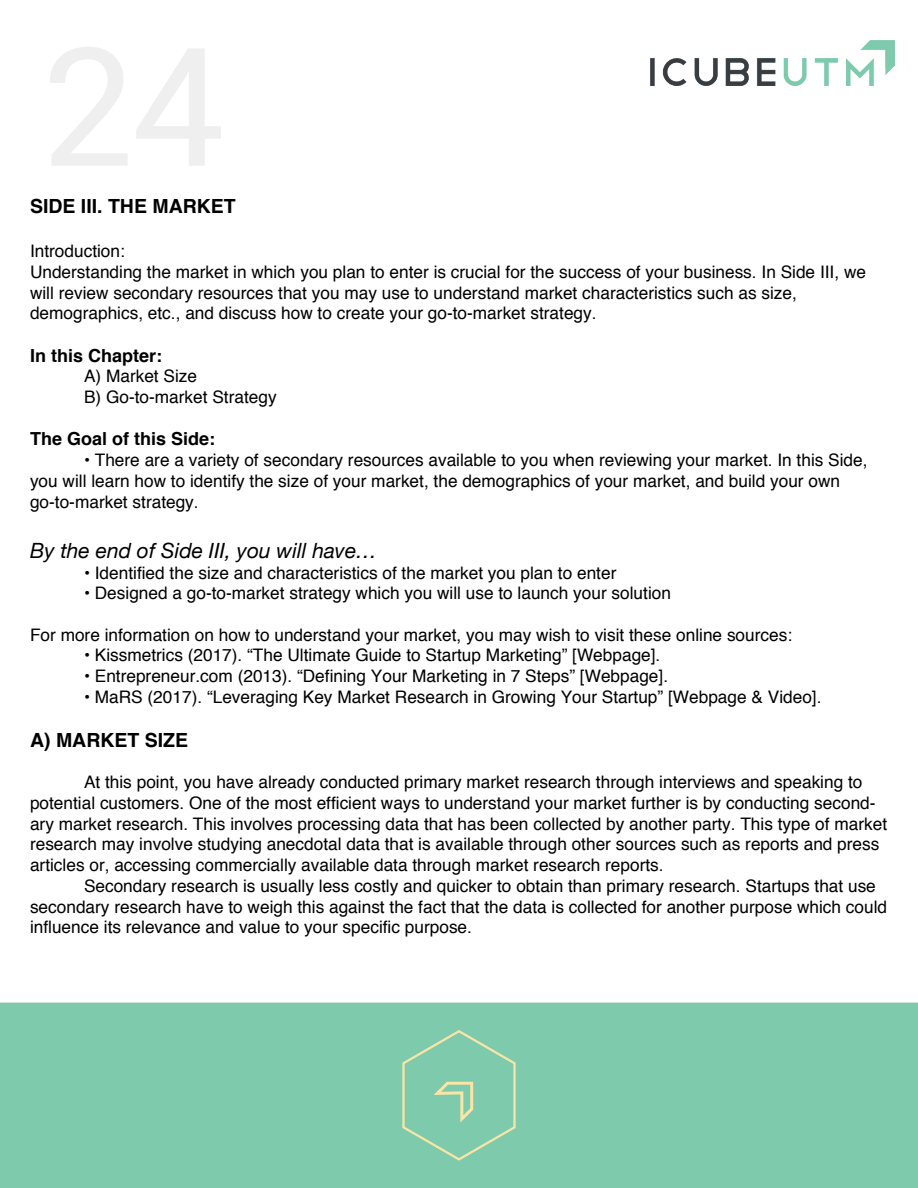
<style>
.page{position:relative;width:918px;height:1188px;background:#fff}
.page>*{position:absolute;margin:0;border:0;box-sizing:border-box;transform-origin:0 0}
.t1{font:italic 21px "Helvetica Neue";color:#000}
.t2{font:700 19.5px "Helvetica";color:#000}
.t3{font:700 18px "Helvetica";color:#000}
.t4{font:17.25px/20.7px "Helvetica";color:#000}
</style>
<div class="page">
<img style="left:651px;top:40px;width:243px;height:45px">
<div style="left:0;top:1003px;width:918px;height:185px;background:#7dcaad"></div>
<svg style="left:401px;top:1029px;width:117px;height:133px;background:#86ccac"></svg>
<p class="t2" style="left:30px;top:191px;width:207px">SIDE III. THE MARKET</p>
<p class="t4" style="left:30px;top:242px;width:838px">Introduction:<br>Understanding the market in which you plan to enter is crucial for the success of your business. In Side III, we will review secondary resources that you may use to understand market characteristics such as size, demographics, etc., and discuss how to create your go-to-market strategy.</p>
<p class="t3" style="left:30px;top:341px;width:134px">In this Chapter:</p>
<p class="t4" style="left:84px;top:367px;width:194px">A) Market Size<br>B) Go-to-market Strategy</p>
<p class="t3" style="left:30px;top:425px;width:187px">The Goal of this Side:</p>
<p class="t4" style="left:30px;top:450px;width:839px;text-indent:54px">• There are a variety of secondary resources available to you when reviewing your market. In this Side, you will learn how to identify the size of your market, the demographics of your market, and build your own go-to-market strategy.</p>
<p class="t1" style="left:30px;top:535px;width:349px">By the end of Side III, you will have…</p>
<p class="t4" style="left:84px;top:563px;width:534px">• Identified the size and characteristics of the market you plan to enter</p>
<p class="t4" style="left:84px;top:584px;width:589px">• Designed a go-to-market strategy which you will use to launch your solution</p>
<p class="t4" style="left:30px;top:625px;width:764px">For more information on how to understand your market, you may wish to visit these online sources:</p>
<p class="t4" style="left:84px;top:646px;width:578px">• Kissmetrics (2017). “The Ultimate Guide to Startup Marketing” [Webpage].</p>
<p class="t4" style="left:84px;top:666px;width:586px">• Entrepreneur.com (2013). “Defining Your Marketing in 7 Steps” [Webpage].</p>
<p class="t4" style="left:84px;top:687px;width:739px">• MaRS (2017). “Leveraging Key Market Research in Growing Your Startup” [Webpage &amp; Video].</p>
<p class="t2" style="left:30px;top:724px;width:160px">A) MARKET SIZE</p>
<p class="t4" style="left:30px;top:773px;width:859px;text-indent:54px">At this point, you have already conducted primary market research through interviews and speaking to potential customers. One of the most efficient ways to understand your market further is by conducting second&shy;ary market research. This involves processing data that has been collected by another party. This type of market research may involve studying anecdotal data that is available through other sources such as reports and press articles or, accessing commercially available data through market research reports.</p>
<p class="t4" style="left:30px;top:876px;width:859px;text-indent:54px">Secondary research is usually less costly and quicker to obtain than primary research. Startups that use secondary research have to weigh this against the fact that the data is collected for another purpose which could influence its relevance and value to your specific purpose.</p>
</div>
